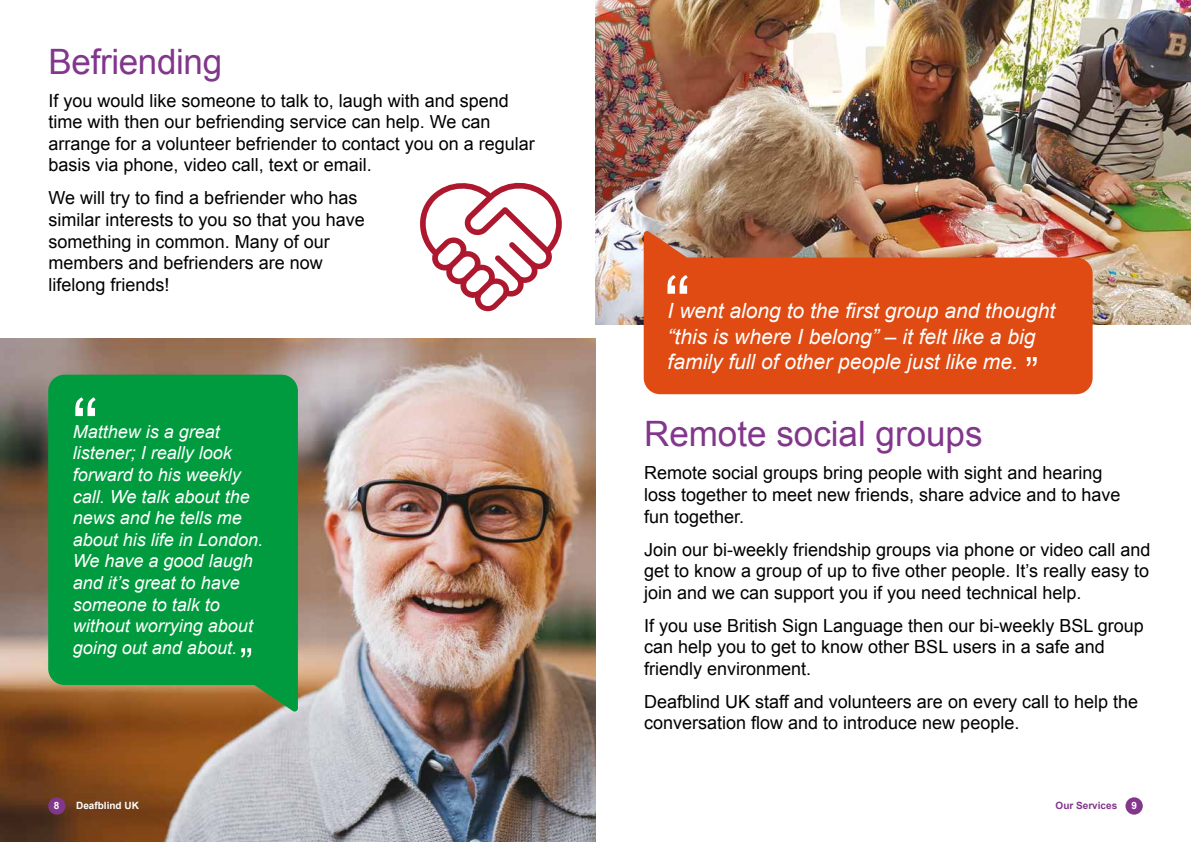
<style>
.page{position:relative;width:1191px;height:842px;background:#fff}
.page>*{position:absolute;margin:0;border:0;box-sizing:border-box;transform-origin:0 0}
.t1{font:35px "Arial";color:#82368c}
.t2{font:italic 21px/25.2px "Arial";color:#fff}
.t3{font:18px/21.6px "Arial";color:#000}
.t4{font:italic 18px/21.6px "Arial";color:#fff}
.t5{font:700 10px "Arial";color:#fff}
.t6{font:700 10px "Arial";color:#82368c}
</style>
<div class="page">
<img style="left:0;top:339px;width:595px;height:503px">
<svg style="left:48px;top:375px;width:250px;height:337px;background:#0c973d"></svg>
<svg style="left:75px;top:397px;width:21px;height:19px"></svg>
<svg style="left:241px;top:648px;width:10px;height:10px"></svg>
<svg style="left:420px;top:182px;width:142px;height:129px"></svg>
<img style="left:595px;top:0;width:596px;height:325px">
<svg style="left:643px;top:230px;width:449px;height:164px;background:#d85420"></svg>
<svg style="left:667px;top:275px;width:21px;height:19px"></svg>
<svg style="left:1026px;top:357px;width:10px;height:9px"></svg>
<div style="left:48px;top:797px;width:17px;height:18px;background:#82368c;border-radius:50%"></div>
<div style="left:1125px;top:797px;width:17px;height:18px;background:#82368c;border-radius:50%"></div>
<h1 class="t1" style="left:49px;top:38px;width:175px">Befriending</h1>
<p class="t3" style="left:49px;top:90px;width:488px">If you would like someone to talk to, laugh with and spend time with then our befriending service can help. We can arrange for a volunteer befriender to contact you on a regular basis via phone, video call, text or email.</p>
<p class="t3" style="left:49px;top:187px;width:318px">We will try to find a befriender who has similar interests to you so that you have something in common. Many of our members and befrienders are now lifelong friends!</p>
<p class="t4" style="left:73px;top:421px;width:192px">Matthew is a great listener; I really look forward to his weekly call. We talk about the news and he tells me about his life in London.<br>We have a good laugh and it’s great to have someone to talk to without worrying about going out and about.</p>
<p class="t2" style="left:667px;top:299px;width:389px">I went along to the first group and thought “this is where I belong” – it felt like a big family full of other people just like me.</p>
<h1 class="t1" style="left:644px;top:411px;width:340px">Remote social groups</h1>
<p class="t3" style="left:644px;top:462px;width:478px">Remote social groups bring people with sight and hearing loss together to meet new friends, share advice and to have fun together.</p>
<p class="t3" style="left:644px;top:539px;width:508px;text-align:justify">Join our bi-weekly friendship groups via phone or video call and get to know a group of up to five other people. It’s really easy to join and we can support you if you need technical help.</p>
<p class="t3" style="left:644px;top:615px;width:501px">If you use British Sign Language then our bi-weekly BSL group can help you to get to know other BSL users in a safe and friendly environment.</p>
<p class="t3" style="left:644px;top:691px;width:495px">Deafblind UK staff and volunteers are on every call to help the conversation flow and to introduce new people.</p>
<p class="t5" style="left:54px;top:799px;width:7px">8</p>
<p class="t5" style="left:76px;top:799px;width:64px">Deafblind UK</p>
<p class="t6" style="left:1055px;top:799px;width:63px">Our Services</p>
<p class="t5" style="left:1131px;top:799px;width:7px">9</p>
</div>
